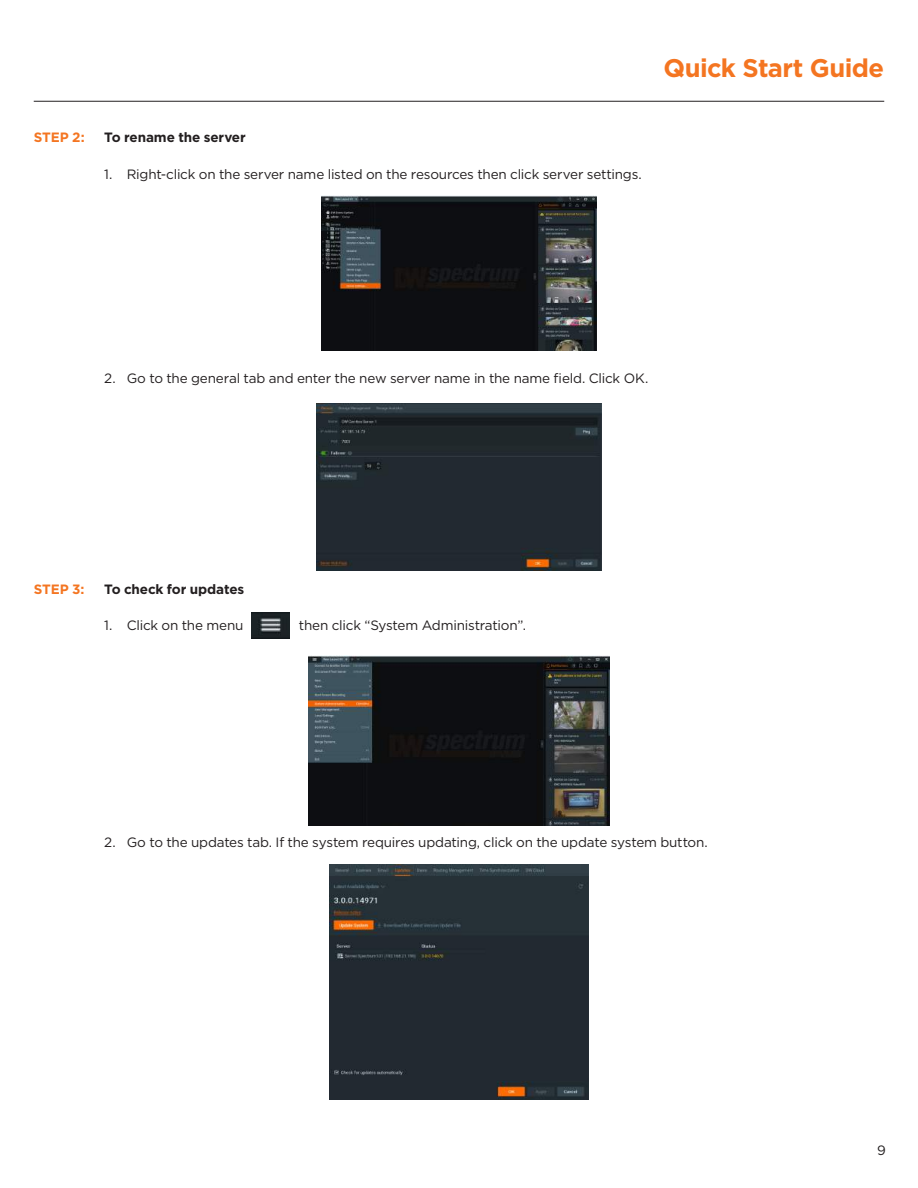
<style>
.page{position:relative;width:918px;height:1188px;background:#fff}
.page>*{position:absolute;margin:0;border:0;box-sizing:border-box;transform-origin:0 0}
.t1{font:700 25.5px "Gotham";letter-spacing:-.025em;color:#f47521}
.t2{font:13.5px "Gotham";letter-spacing:-.015em;color:#231f20}
.t3{font:700 13.5px "Gotham";letter-spacing:-.01em;color:#231f20}
.t4{font:700 13.5px "Gotham";letter-spacing:-.01em;color:#f47521}
</style>
<div class="page">
<hr style="left:34px;top:101px;width:850px;height:1px;background:#231f20">
<img style="left:322px;top:195px;width:274px;height:156px">
<img style="left:317px;top:403px;width:284px;height:167px">
<img style="left:309px;top:655px;width:300px;height:171px">
<img style="left:251px;top:612px;width:38px;height:27px">
<img style="left:329px;top:865px;width:260px;height:235px">
<p class="t4" style="left:34px;top:128px;width:52px">STEP 2:</p>
<p class="t3" style="left:104px;top:128px;width:143px">To rename the server</p>
<p class="t2" style="left:104px;top:165px;width:539px">1. Right-click on the server name listed on the resources then click server settings.</p>
<h1 class="t1" style="left:663px;top:51px;width:222px">Quick Start Guide</h1>
<p class="t2" style="left:104px;top:370px;width:546px">2. Go to the general tab and enter the new server name in the name field. Click OK.</p>
<p class="t4" style="left:34px;top:580px;width:52px">STEP 3:</p>
<p class="t3" style="left:104px;top:580px;width:142px">To check for updates</p>
<p class="t2" style="left:104px;top:617px;width:141px">1. Click on the menu</p>
<p class="t2" style="left:299px;top:617px;width:229px">then click “System Administration”.</p>
<p class="t2" style="left:104px;top:834px;width:605px">2. Go to the updates tab. If the system requires updating, click on the update system button.</p>
<p class="t2" style="left:877px;top:1142px;width:10px">9</p>
</div>
